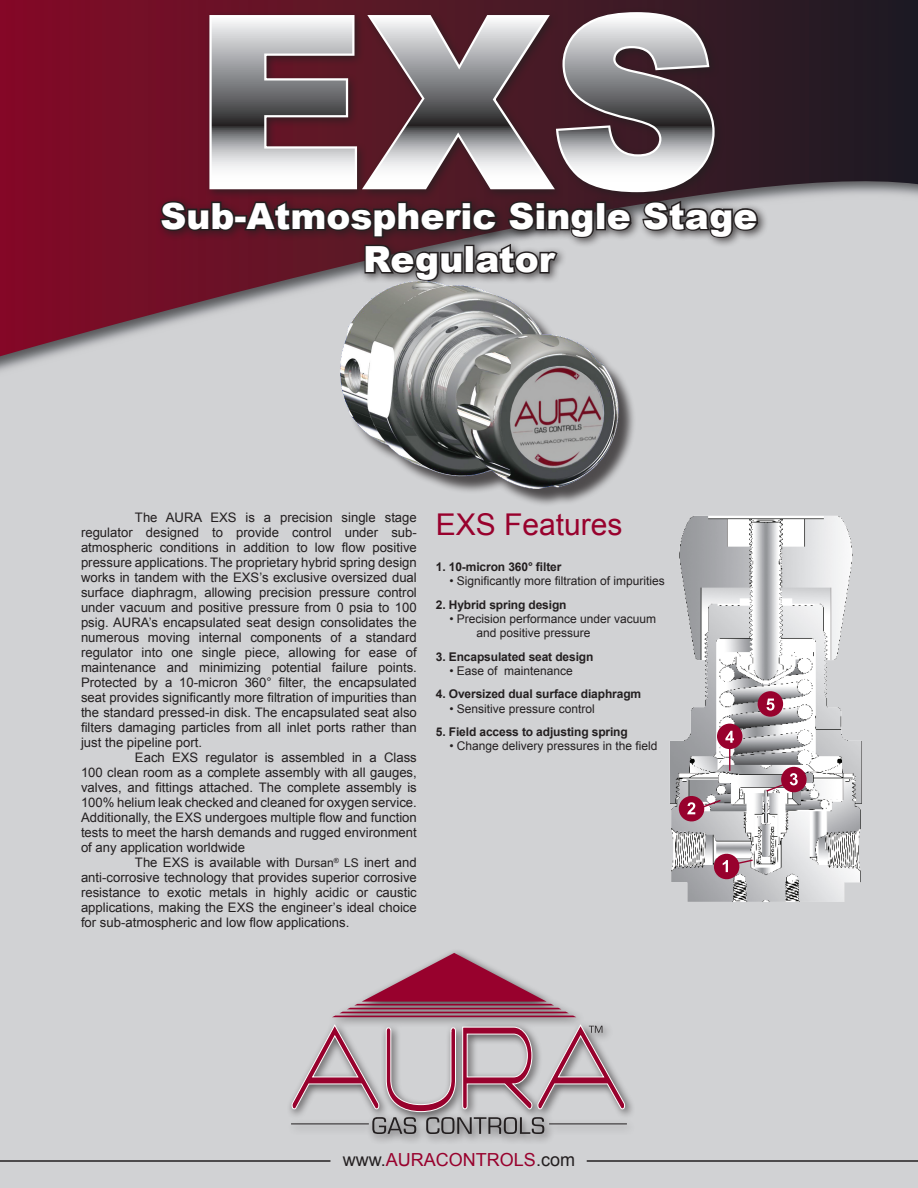
<style>
.page{position:relative;width:918px;height:1188px;background:#fff}
.page>*{position:absolute;margin:0;border:0;box-sizing:border-box;transform-origin:0 0}
.t1{font:900 237.15px "Arial";color:#fff}
.t2{font:900 36px "Arial";color:#fff}
.t3{font:30px "Arial";color:#98012d}
.t4{font:18px "Arial";color:#98012d}
.t5{font:13.2px/15px "Arial";color:#231f20;text-align:justify}
.t6{font:12px/14.4px "Arial";color:#231f20}
.Bulleted_Features_He{font:700 12px "Arial";letter-spacing:-.01em;color:#231f20}
.s1{font-size:12px}
.s2{color:#231f20}
</style>
<div class="page">
<div style="left:0;top:176px;width:918px;height:1012px;background:#d1d2d4"></div>
<svg style="left:0;top:0;width:918px;height:356px"></svg>
<div style="left:155px;top:196px;width:614px;height:96px;background:#231f20;opacity:.75"></div>
<svg style="left:159px;top:10px;width:602px;height:273px;background:#593a42"></svg>
<hr style="left:0;top:1160px;width:330px;height:2px;background:#231f20">
<hr style="left:587px;top:1160px;width:331px;height:2px;background:#231f20">
<div style="left:343px;top:284px;width:294px;height:223px;background:#d1d2d4"></div>
<img style="left:321px;top:274px;width:314px;height:230px">
<img style="left:670px;top:515px;width:192px;height:387px">
<svg style="left:712px;top:852px;width:42px;height:29px"></svg>
<svg style="left:677px;top:794px;width:45px;height:29px"></svg>
<svg style="left:765px;top:765px;width:43px;height:29px"></svg>
<div style="left:717px;top:724px;width:26px;height:25px;background:#98012d;border-radius:50%"></div>
<svg style="left:725px;top:731px;width:9px;height:40px"></svg>
<div style="left:287px;top:948px;width:350px;height:196px;background:#231f20;opacity:.75"></div>
<svg style="left:332px;top:953px;width:244px;height:64px"></svg>
<hr style="left:549px;top:1124px;width:78px;height:1px;background:#231f20">
<svg style="left:291px;top:1023px;width:335px;height:111px"></svg>
<div style="left:758px;top:691px;width:25px;height:26px;background:#98012d;border-radius:50%"></div>
<svg style="left:766px;top:699px;width:9px;height:12px"></svg>
<p class="t1" style="left:194px;top:-70px;width:528px">EXS</p>
<p class="t2" style="left:161px;top:190px;width:598px">Sub-Atmospheric Single Stage</p>
<p class="t2" style="left:363px;top:233px;width:193px">Regulator</p>
<p class="t5" style="left:81px;top:510px;width:337px;text-indent:54px">The AURA EXS is a precision single stage regulator designed to provide control under sub&shy;atmospheric conditions in addition to low flow positive pressure applications. The proprietary hybrid spring design works in tandem with the EXS’s exclusive oversized dual surface diaphragm, allowing precision pressure control under vacuum and positive pressure from 0 psia to 100 psig. AURA’s encapsulated seat design consolidates the numerous moving internal components of a standard regulator into one single piece, allowing for ease of maintenance and minimizing potential failure points.<br>Protected by a 10-micron 360° filter, the encapsulated seat provides significantly more filtration of impurities than the standard pressed-in disk. The encapsulated seat also filters damaging particles from all inlet ports rather than just the pipeline port.</p>
<p class="t5" style="left:81px;top:750px;width:337px;text-indent:54px">Each EXS regulator is assembled in a Class 100 clean room as a complete assembly with all gauges, valves, and fittings attached. The complete assembly is 100% helium leak checked and cleaned for oxygen service.<br>Additionally, the EXS undergoes multiple flow and function tests to meet the harsh demands and rugged environment of any application worldwide</p>
<p class="t5" style="left:81px;top:855px;width:337px;text-indent:54px">The EXS is available with <span class="s1">Dursan</span><sup>®</sup> <span class="s1">LS</span> inert and anti-corrosive technology that provides superior corrosive resistance to exotic metals in highly acidic or caustic applications, making the EXS the engineer’s ideal choice for sub-atmospheric and low flow applications.</p>
<p class="t3" style="left:436px;top:505px;width:188px">EXS Features</p>
<p class="Bulleted_Features_He" style="left:436px;top:559px;width:127px">1. 10-micron 360° filter</p>
<p class="t6" style="left:449px;top:574px;width:217px">• Significantly more filtration of impurities</p>
<p class="Bulleted_Features_He" style="left:436px;top:596px;width:132px">2. Hybrid spring design</p>
<p class="t6" style="left:476px;top:612px;width:181px;text-indent:-27px">• Precision performance under vacuum and positive pressure</p>
<p class="Bulleted_Features_He" style="left:436px;top:648px;width:159px">3. Encapsulated seat design</p>
<p class="t6" style="left:449px;top:664px;width:125px">• Ease of maintenance</p>
<p class="Bulleted_Features_He" style="left:436px;top:686px;width:207px">4. Oversized dual surface diaphragm</p>
<p class="t6" style="left:449px;top:701px;width:147px">• Sensitive pressure control</p>
<p class="Bulleted_Features_He" style="left:436px;top:724px;width:193px">5. Field access to adjusting spring</p>
<p class="t6" style="left:449px;top:739px;width:210px">• Change delivery pressures in the field</p>
<p class="t4" style="left:343px;top:1148px;width:234px"><span class="s2">www.</span>AURACONTROLS<span class="s2">.com</span></p>
</div>
